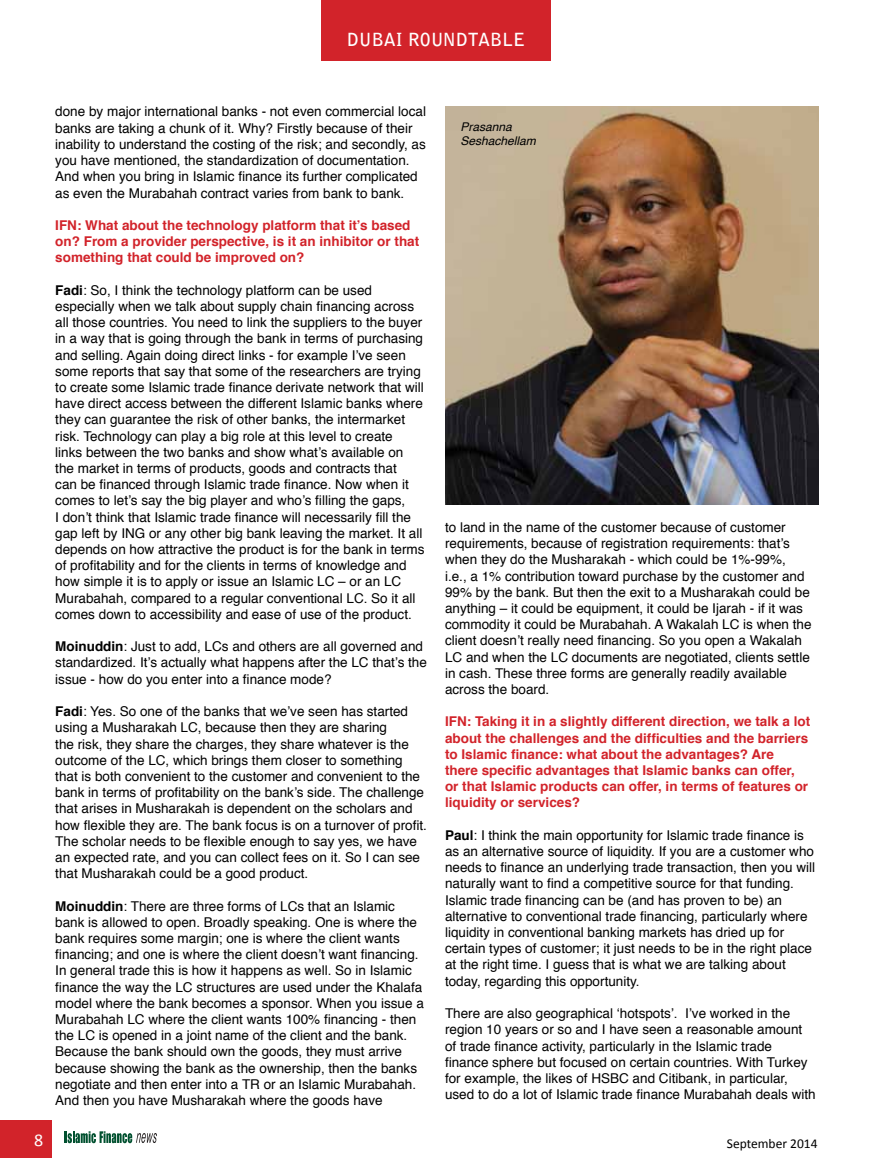
<style>
.page{position:relative;width:872px;height:1174px;background:#fff}
.page>*{position:absolute;margin:0;border:0;box-sizing:border-box;transform-origin:0 0}
.t1{font:700 18px "Bell Gothic Std";color:#fff}
.t2{font:18px "Calibri";color:#fff}
.t3{font:13.5px/16.2px "Helvetica";color:#000}
.t4{font:700 13.5px/16.2px "Helvetica";color:#d2232a}
.t5{font:13.5px "Calibri";color:#000}
.t6{font:italic 12px/14.4px "Helvetica";color:#000}
.s1{font-weight:700}
</style>
<div class="page">
<div style="left:0;top:1120px;width:52px;height:38px;background:#d2232a"></div>
<div style="left:321px;top:0;width:229px;height:61px;background:#d2232a"></div>
<svg style="left:65px;top:1131px;width:92px;height:12px"></svg>
<img style="left:445px;top:106px;width:373px;height:399px">
<h1 class="t1" style="left:347px;top:29px;width:180px">DUBAI ROUNDTABLE</h1>
<p class="t3" style="left:55px;top:104px;width:372px">done by major international banks - not even commercial local banks are taking a chunk of it. Why? Firstly because of their inability to understand the costing of the risk; and secondly, as you have mentioned, the standardization of documentation.<br>And when you bring in Islamic finance its further complicated as even the Murabahah contract varies from bank to bank.</p>
<p class="t4" style="left:55px;top:217px;width:365px">IFN: What about the technology platform that it’s based on? From a provider perspective, is it an inhibitor or that something that could be improved on?</p>
<p class="t3" style="left:55px;top:282px;width:371px"><span class="s1">Fadi</span>: So, I think the technology platform can be used especially when we talk about supply chain financing across all those countries. You need to link the suppliers to the buyer in a way that is going through the bank in terms of purchasing and selling. Again doing direct links - for example I’ve seen some reports that say that some of the researchers are trying to create some Islamic trade finance derivate network that will have direct access between the different Islamic banks where they can guarantee the risk of other banks, the intermarket risk. Technology can play a big role at this level to create<br>links between the two banks and show what’s available on the market in terms of products, goods and contracts that<br>can be financed through Islamic trade finance. Now when it comes to let’s say the big player and who’s filling the gaps,<br>I don’t think that Islamic trade finance will necessarily fill the gap left by ING or any other big bank leaving the market. It all depends on how attractive the product is for the bank in terms of profitability and for the clients in terms of knowledge and how simple it is to apply or issue an Islamic LC – or an LC Murabahah, compared to a regular conventional LC. So it all comes down to accessibility and ease of use of the product.</p>
<p class="t3" style="left:55px;top:639px;width:373px"><span class="s1">Moinuddin</span>: Just to add, LCs and others are all governed and standardized. It’s actually what happens after the LC that’s the issue - how do you enter into a finance mode?</p>
<p class="t3" style="left:55px;top:703px;width:373px"><span class="s1">Fadi</span>: Yes. So one of the banks that we’ve seen has started using a Musharakah LC, because then they are sharing<br>the risk, they share the charges, they share whatever is the outcome of the LC, which brings them closer to something that is both convenient to the customer and convenient to the bank in terms of profitability on the bank’s side. The challenge that arises in Musharakah is dependent on the scholars and how flexible they are. The bank focus is on a turnover of profit.<br>The scholar needs to be flexible enough to say yes, we have an expected rate, and you can collect fees on it. So I can see that Musharakah could be a good product.</p>
<p class="t3" style="left:55px;top:898px;width:370px"><span class="s1">Moinuddin</span>: There are three forms of LCs that an Islamic bank is allowed to open. Broadly speaking. One is where the bank requires some margin; one is where the client wants financing; and one is where the client doesn’t want financing.<br>In general trade this is how it happens as well. So in Islamic finance the way the LC structures are used under the Khalafa model where the bank becomes a sponsor. When you issue a Murabahah LC where the client wants 100% financing - then the LC is opened in a joint name of the client and the bank.<br>Because the bank should own the goods, they must arrive because showing the bank as the ownership, then the banks negotiate and then enter into a TR or an Islamic Murabahah.<br>And then you have Musharakah where the goods have</p>
<p class="t6" style="left:460px;top:119px;width:77px">Prasanna<br>Seshachellam</p>
<p class="t3" style="left:445px;top:519px;width:368px">to land in the name of the customer because of customer requirements, because of registration requirements: that’s when they do the Musharakah - which could be 1%-99%,<br>i.e., a 1% contribution toward purchase by the customer and 99% by the bank. But then the exit to a Musharakah could be anything – it could be equipment, it could be Ijarah - if it was commodity it could be Murabahah. A Wakalah LC is when the client doesn’t really need financing. So you open a Wakalah LC and when the LC documents are negotiated, clients settle in cash. These three forms are generally readily available across the board.</p>
<p class="t4" style="left:445px;top:713px;width:367px">IFN: Taking it in a slightly different direction, we talk a lot about the challenges and the difficulties and the barriers to Islamic finance: what about the advantages? Are there specific advantages that Islamic banks can offer, or that Islamic products can offer, in terms of features or liquidity or services?</p>
<p class="t3" style="left:445px;top:827px;width:371px"><span class="s1">Paul</span>: I think the main opportunity for Islamic trade finance is as an alternative source of liquidity. If you are a customer who needs to finance an underlying trade transaction, then you will naturally want to find a competitive source for that funding.<br>Islamic trade financing can be (and has proven to be) an alternative to conventional trade financing, particularly where liquidity in conventional banking markets has dried up for certain types of customer; it just needs to be in the right place at the right time. I guess that is what we are talking about today, regarding this opportunity.</p>
<p class="t3" style="left:445px;top:1005px;width:372px">There are also geographical ‘hotspots’. I’ve worked in the region 10 years or so and I have seen a reasonable amount of trade finance activity, particularly in the Islamic trade finance sphere but focused on certain countries. With Turkey for example, the likes of HSBC and Citibank, in particular, used to do a lot of Islamic trade finance Murabahah deals with</p>
<h1 class="t2" style="left:34px;top:1129px;width:11px">8</h1>
<p class="t5" style="left:727px;top:1135px;width:92px">September 2014</p>
</div>
